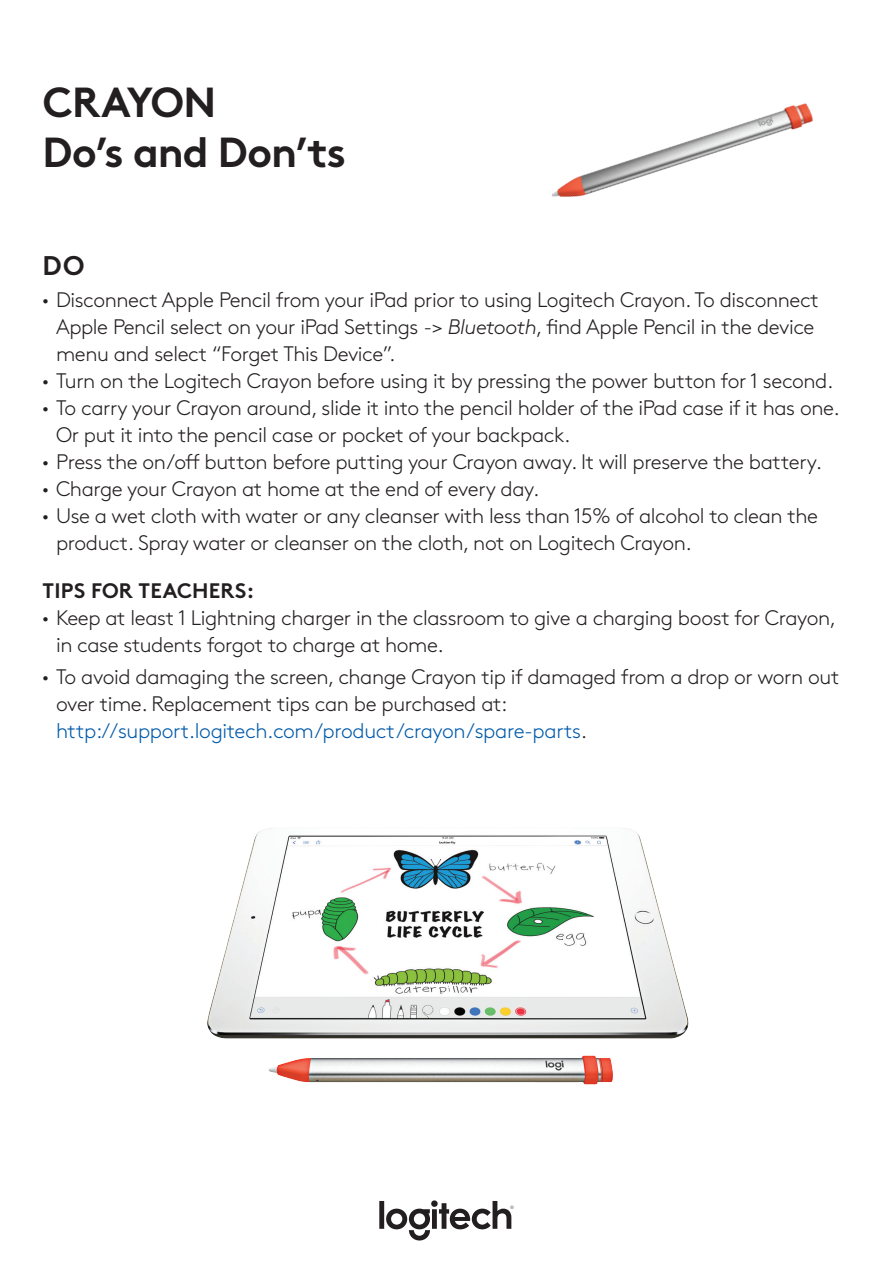
<style>
.page{position:relative;width:893px;height:1263px;background:#fff}
.page>*{position:absolute;margin:0;border:0;box-sizing:border-box;transform-origin:0 0}
.Product_descriptor{font:42px/50.4px "Brown Pro Bold Alt";letter-spacing:-.025em;color:#231f20}
.Spec_head{font:27px "Brown Pro Bold Alt";color:#231f20}
.t1{font:300 21px/27px "Brown Pro";letter-spacing:-.02em;color:#231f20}
.Spec_head-2{font:21px "Brown Pro Bold Alt";letter-spacing:.01em;color:#231f20}
.s1{font-size:12px}
.s2{font-style:italic}
.s3{color:#015aaa}
</style>
<div class="page">
<svg style="left:379px;top:1200px;width:135px;height:40px"></svg>
<img style="left:551px;top:103px;width:262px;height:94px">
<img style="left:207px;top:828px;width:482px;height:257px">
<p class="Product_descriptor" style="left:43px;top:72px;width:305px">CRAYON<br>Do’s and Don’ts</p>
<p class="Spec_head" style="left:43px;top:244px;width:43px">DO</p>
<p class="t1" style="left:56px;top:285px;width:764px;text-indent:-14px"><span class="s1">•</span> Disconnect Apple Pencil from your iPad prior to using Logitech Crayon. To disconnect<br>Apple Pencil select on your iPad Settings -&gt; <span class="s2">Bluetooth</span>, find Apple Pencil in the device menu and select “Forget This Device”.</p>
<p class="t1" style="left:43px;top:366px;width:792px"><span class="s1">•</span> Turn on the Logitech Crayon before using it by pressing the power button for 1 second.</p>
<p class="t1" style="left:56px;top:393px;width:785px;text-indent:-14px"><span class="s1">•</span> To carry your Crayon around, slide it into the pencil holder of the iPad case if it has one.<br>Or put it into the pencil case or pocket of your backpack.</p>
<p class="t1" style="left:43px;top:447px;width:781px"><span class="s1">•</span> Press the on/off button before putting your Crayon away. It will preserve the battery.</p>
<p class="t1" style="left:43px;top:474px;width:498px"><span class="s1">•</span> Charge your Crayon at home at the end of every day.</p>
<p class="t1" style="left:56px;top:501px;width:763px;text-indent:-14px"><span class="s1">•</span> Use a wet cloth with water or any cleanser with less than 15% of alcohol to clean the product. Spray water or cleanser on the cloth, not on Logitech Crayon.</p>
<p class="Spec_head-2" style="left:43px;top:574px;width:213px">TIPS FOR TEACHERS:</p>
<p class="t1" style="left:56px;top:603px;width:782px;text-indent:-14px"><span class="s1">•</span> Keep at least 1 Lightning charger in the classroom to give a charging boost for Crayon, in case students forgot to charge at home.</p>
<p class="t1" style="left:56px;top:661px;width:785px;text-indent:-14px"><span class="s1">•</span> To avoid damaging the screen, change Crayon tip if damaged from a drop or worn out over time. Replacement tips can be purchased at: <span class="s3">http://support.logitech.com/product/crayon/spare-parts</span>.</p>
</div>
